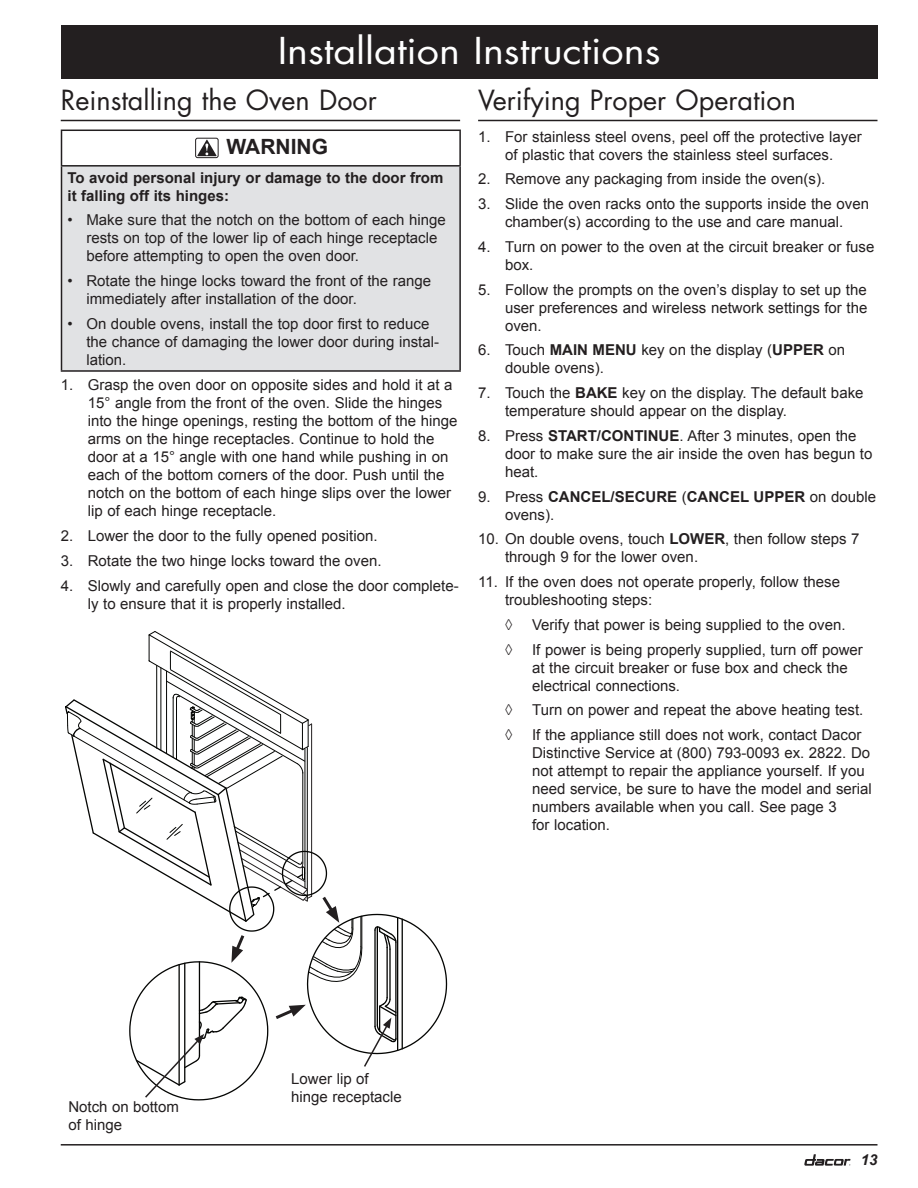
<style>
.page{position:relative;width:918px;height:1188px;background:#fff}
.page>*{position:absolute;margin:0;border:0;box-sizing:border-box;transform-origin:0 0}
.t1{font:36px "Futura Std";color:#fff;scale:1.1 1}
.t2{font:27px "Futura Std";color:#231f20}
.t3{font:700 21px "Arial";color:#231f20}
.t4{font:15px/18px "Arial";color:#231f20}
.t5{font:700 15px/18px "Arial";color:#231f20}
.t6{font:italic 700 15px "Arial";color:#231f20}
.s1{font-weight:700}
.s2{font-weight:400}
</style>
<div class="page">
<svg style="left:804px;top:1154px;width:46px;height:12px"></svg>
<hr style="left:61px;top:1144px;width:817px;height:2px;background:#231f20">
<div style="left:61px;top:25px;width:817px;height:54px;background:#231f20"></div>
<hr style="left:61px;top:120px;width:399px;height:1px;background:#231f20">
<div style="left:62px;top:166px;width:398px;height:205px;background:#e1e2e4"></div>
<hr style="left:61px;top:130px;width:400px;height:1px;background:#231f20">
<hr style="left:61px;top:131px;width:1px;height:34px;background:#231f20">
<hr style="left:459px;top:131px;width:2px;height:34px;background:#231f20">
<hr style="left:61px;top:165px;width:400px;height:2px;background:#231f20">
<hr style="left:61px;top:167px;width:1px;height:203px;background:#231f20">
<hr style="left:459px;top:167px;width:2px;height:203px;background:#231f20">
<hr style="left:61px;top:370px;width:400px;height:2px;background:#231f20">
<div style="left:195px;top:138px;width:24px;height:20px;border:1px solid #231f20;border-radius:2px"></div>
<svg style="left:197px;top:139px;width:20px;height:17px"></svg>
<svg style="left:65px;top:631px;width:383px;height:470px"></svg>
<hr style="left:478px;top:120px;width:400px;height:1px;background:#231f20">
<h1 class="t1" style="left:278px;top:28px;width:349px">Installation Instructions</h1>
<h2 class="t2" style="left:61px;top:83px;width:318px">Reinstalling the Oven Door</h2>
<h3 class="t3" style="left:227px;top:133px;width:16px">warning</h3>
<p class="t5" style="left:68px;top:169px;width:377px">To avoid personal injury or damage to the door from it falling off its hinges:</p>
<p class="t4" style="left:86px;top:211px;width:361px;text-indent:-19px">• Make sure that the notch on the bottom of each hinge rests on top of the lower lip of each hinge receptacle before attempting to open the oven door.</p>
<p class="t4" style="left:86px;top:272px;width:346px;text-indent:-19px">• Rotate the hinge locks toward the front of the range immediately after installation of the door.</p>
<p class="t4" style="left:86px;top:315px;width:354px;text-indent:-19px">• On double ovens, install the top door first to reduce the chance of damaging the lower door during instal&shy;lation.</p>
<p class="t4" style="left:88px;top:376px;width:371px;text-indent:-27px">1. Grasp the oven door on opposite sides and hold it at a 15° angle from the front of the oven. Slide the hinges into the hinge openings, resting the bottom of the hinge arms on the hinge receptacles. Continue to hold the door at a 15° angle with one hand while pushing in on each of the bottom corners of the door. Push until the notch on the bottom of each hinge slips over the lower lip of each hinge receptacle.</p>
<p class="t4" style="left:61px;top:527px;width:318px">2. Lower the door to the fully opened position.</p>
<p class="t4" style="left:61px;top:552px;width:322px">3. Rotate the two hinge locks toward the oven.</p>
<p class="t4" style="left:88px;top:577px;width:373px;text-indent:-27px">4. Slowly and carefully open and close the door complete&shy;ly to ensure that it is properly installed.</p>
<h2 class="t2" style="left:478px;top:83px;width:319px">Verifying Proper Operation</h2>
<p class="t4" style="left:478px;top:127px;width:385px;text-align:center">1. For stainless steel ovens, peel off the protective layer of plastic that covers the stainless steel surfaces.</p>
<p class="t4" style="left:478px;top:170px;width:349px">2. Remove any packaging from inside the oven(s).</p>
<p class="t4" style="left:478px;top:195px;width:392px;text-align:center">3. Slide the oven racks onto the supports inside the oven chamber(s) according to the use and care manual.</p>
<p class="t4" style="left:505px;top:238px;width:371px;text-indent:-27px">4. Turn on power to the oven at the circuit breaker or fuse box.</p>
<p class="t4" style="left:505px;top:280px;width:364px;text-align:justify;text-indent:-27px">5. Follow the prompts on the oven’s display to set up the user preferences and wireless network settings for the oven.</p>
<p class="t4" style="left:505px;top:341px;width:342px;text-indent:-27px">6. Touch <span class="s1">MAIN MENU</span> key on the display (<span class="s1">UPPER</span> on double ovens).</p>
<p class="t4" style="left:505px;top:384px;width:360px;text-indent:-27px">7. Touch the <span class="s1">BAKE</span> key on the display. The default bake temperature should appear on the display.</p>
<p class="t4" style="left:505px;top:427px;width:369px;text-indent:-27px">8. Press <span class="s1">START/CONTINUE</span>. After 3 minutes, open the door to make sure the air inside the oven has begun to heat.</p>
<p class="t5" style="left:505px;top:488px;width:373px;text-indent:-27px"><span class="s2">9. Press</span> CANCEL/SECURE <span class="s2">(</span>CANCEL UPPER <span class="s2">on double ovens).</span></p>
<p class="t4" style="left:505px;top:530px;width:356px;text-indent:-27px">10. On double ovens, touch <span class="s1">LOWER</span>, then follow steps 7 through 9 for the lower oven.</p>
<p class="t4" style="left:505px;top:573px;width:336px;text-indent:-27px">11. If the oven does not operate properly, follow these troubleshooting steps:</p>
<p class="t4" style="left:505px;top:616px;width:9px">◊</p>
<p class="t4" style="left:532px;top:616px;width:315px">Verify that power is being supplied to the oven.</p>
<p class="t4" style="left:505px;top:640px;width:9px">◊</p>
<p class="t4" style="left:532px;top:640px;width:332px">If power is being properly supplied, turn off power at the circuit breaker or fuse box and check the electrical connections.</p>
<p class="t4" style="left:505px;top:701px;width:9px">◊</p>
<p class="t4" style="left:532px;top:701px;width:333px">Turn on power and repeat the above heating test.</p>
<p class="t4" style="left:505px;top:726px;width:9px">◊</p>
<p class="t4" style="left:532px;top:726px;width:341px">If the appliance still does not work, contact Dacor Distinctive Service at (800) 793-0093 ex. 2822. Do not attempt to repair the appliance yourself. If you need service, be sure to have the model and serial numbers available when you call. See page 3<br>for location.</p>
<p class="t4" style="left:68px;top:1098px;width:112px">Notch on bottom of hinge</p>
<p class="t4" style="left:291px;top:1070px;width:112px">Lower lip of hinge receptacle</p>
<p class="t6" style="left:861px;top:1150px;width:18px">13</p>
</div>
